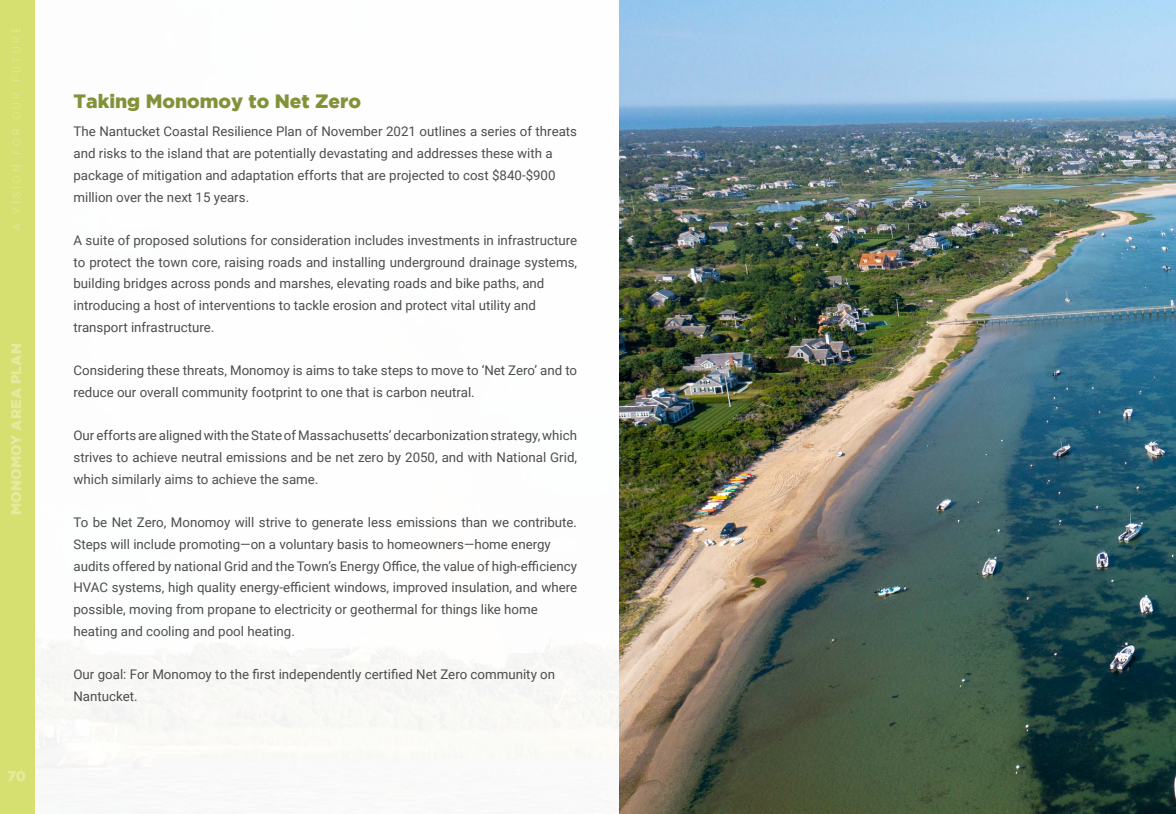
<style>
.page{position:relative;width:1176px;height:814px;background:#fff}
.page>*{position:absolute;margin:0;border:0;box-sizing:border-box;transform-origin:0 0}
.t1{font:900 19.25px "Gotham";color:#829239}
.t2{font:900 14px "Gotham";letter-spacing:.015em;color:#e4eba0}
.t3{font:13.3px/21.7px "Roboto";color:#4e4d4d}
.t4{font:300 10.5px "Roboto";letter-spacing:.325em;color:#e4eba0}
</style>
<div class="page">
<img style="left:35px;top:639px;width:1141px;height:175px">
<img style="left:619px;top:0;width:557px;height:813px">
<div style="left:0;top:0;width:35px;height:814px;background:#d5e071"></div>
<p class="t4" style="left:9px;top:230px;width:205px;rotate:-90deg">A VISION FOR OUR FUTURE</p>
<p class="t2" style="left:8px;top:515px;width:173px;rotate:-90deg">MONOMOY AREA PLAN</p>
<p class="t2" style="left:7px;top:768px;width:20px">70</p>
<h1 class="t1" style="left:74px;top:90px;width:289px">Taking Monomoy to Net Zero</h1>
<p class="t3" style="left:74px;top:120px;width:505px">The Nantucket Coastal Resilience Plan of November 2021 outlines a series of threats and risks to the island that are potentially devastating and addresses these with a package of mitigation and adaptation efforts that are projected to cost $840-$900 million over the next 15 years.</p>
<p class="t3" style="left:74px;top:229px;width:505px">A suite of proposed solutions for consideration includes investments in infrastructure to protect the town core, raising roads and installing underground drainage systems, building bridges across ponds and marshes, elevating roads and bike paths, and introducing a host of interventions to tackle erosion and protect vital utility and transport infrastructure.</p>
<p class="t3" style="left:74px;top:359px;width:505px">Considering these threats, Monomoy is aims to take steps to move to ‘Net Zero’ and to reduce our overall community footprint to one that is carbon neutral.</p>
<p class="t3" style="left:74px;top:424px;width:505px;text-align:justify">Our efforts are aligned with the State of Massachusetts’ decarbonization strategy, which strives to achieve neutral emissions and be net zero by 2050, and with National Grid, which similarly aims to achieve the same.</p>
<p class="t3" style="left:74px;top:511px;width:505px">To be Net Zero, Monomoy will strive to generate less emissions than we contribute.<br>Steps will include promoting—on a voluntary basis to homeowners—home energy audits offered by national Grid and the Town’s Energy Office, the value of high-efficiency HVAC systems, high quality energy-efficient windows, improved insulation, and where possible, moving from propane to electricity or geothermal for things like home heating and cooling and pool heating.</p>
<p class="t3" style="left:74px;top:663px;width:483px">Our goal: For Monomoy to the first independently certified Net Zero community on<br>Nantucket.</p>
</div>
